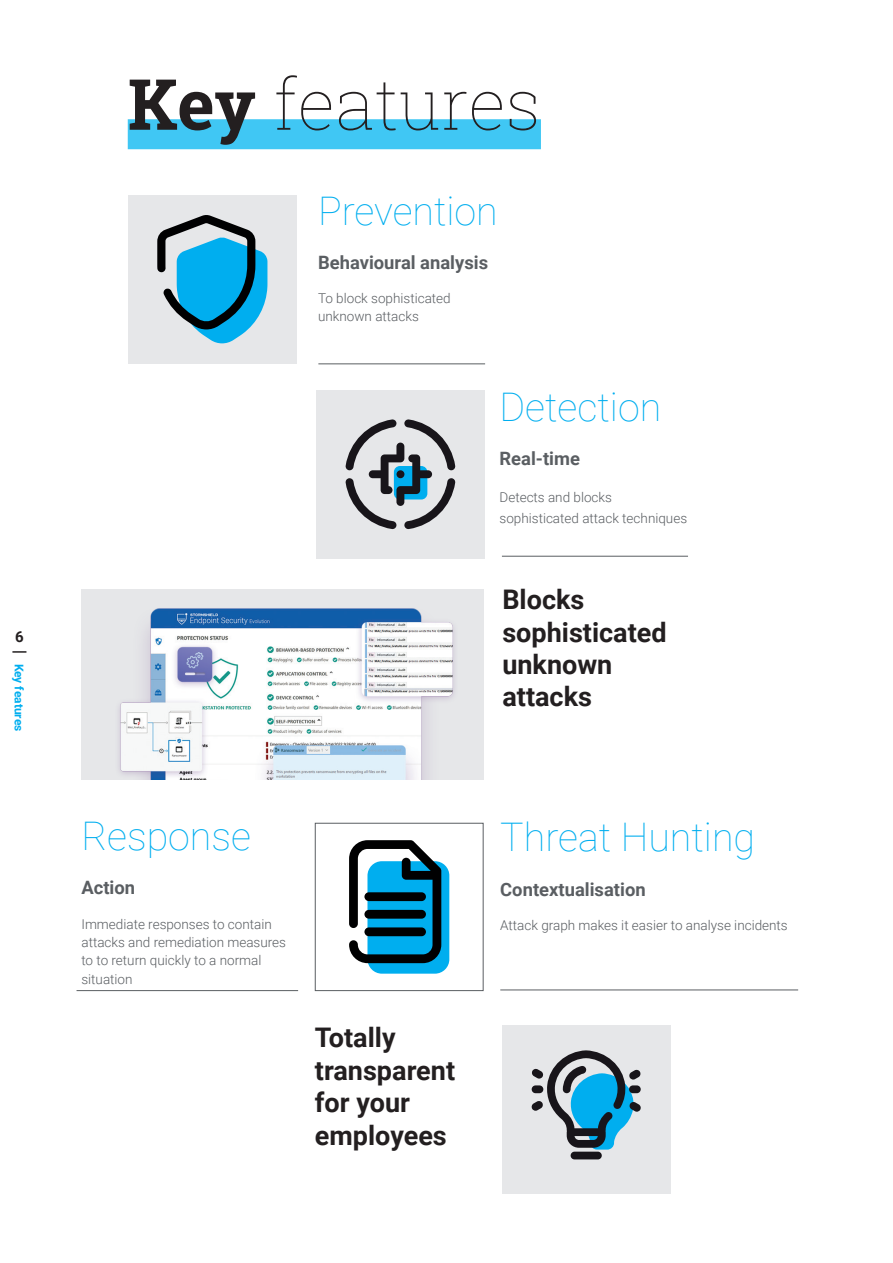
<style>
.page{position:relative;width:893px;height:1263px;background:#fff}
.page>*{position:absolute;margin:0;border:0;box-sizing:border-box;transform-origin:0 0}
.t1{font:100 70.5px "Roboto Slab";color:#231f20}
.t2{font:100 39.45px "Roboto";color:#00aeef}
.t3{font:700 27px/32.4px "Roboto";color:#231f20}
.t4{font:700 18.45px "Roboto";color:#5a5e62}
.t5{font:700 15px "Roboto";color:#231f20}
.t6{font:300 13.5px/18.5px "Roboto";color:#5a5e62}
.t7{font:700 12px "Roboto";color:#00aeef}
.s1{font-weight:700}
</style>
<div class="page">
<svg style="left:12px;top:651px;width:14px;height:2px"></svg>
<hr style="left:502px;top:556px;width:186px;height:1px;background:#5a5e62">
<hr style="left:500px;top:989px;width:298px;height:1px;background:#5a5e62">
<hr style="left:318px;top:363px;width:167px;height:1px;background:#5a5e62">
<div style="left:316px;top:390px;width:169px;height:168px;background:#e6e7e9"></div>
<svg style="left:345px;top:419px;width:110px;height:110px"></svg>
<div style="left:396px;top:470px;width:8px;height:8px;background:#18151a;border-radius:50%"></div>
<div style="left:81px;top:589px;width:402px;height:190px;background:#e6e7e9"></div>
<img style="left:119px;top:608px;width:336px;height:171px">
<div style="left:128px;top:195px;width:168px;height:168px;background:#e6e7e9"></div>
<svg style="left:157px;top:215px;width:110px;height:128px"></svg>
<div style="left:367px;top:861px;width:82px;height:113px;background:#00aeef;border-radius:14px"></div>
<svg style="left:349px;top:840px;width:92px;height:123px"></svg>
<div style="left:364px;top:892px;width:62px;height:9px;background:#000001;border-radius:4px"></div>
<div style="left:364px;top:910px;width:62px;height:9px;background:#000001;border-radius:4px"></div>
<div style="left:364px;top:927px;width:62px;height:9px;background:#000001;border-radius:4px"></div>
<div style="left:315px;top:823px;width:168px;height:168px;border:1px solid #5a5e62"></div>
<div style="left:502px;top:1025px;width:168px;height:168px;background:#e6e7e9"></div>
<div style="left:571px;top:1152px;width:31px;height:7px;background:#18151a;border-radius:4px"></div>
<svg style="left:531px;top:1050px;width:110px;height:99px"></svg>
<hr style="left:77px;top:990px;width:221px;height:1px;background:#5a5e62">
<div style="left:128px;top:119px;width:413px;height:30px;background:#40c7f4"></div>
<p class="t5" style="left:15px;top:626px;width:10px">6</p>
<p class="t7" style="left:28px;top:663px;width:69px;rotate:90deg">Key features</p>
<h1 class="t1" style="left:128px;top:56px;width:415px"><span class="s1">Key</span> features</h1>
<h2 class="t2" style="left:318px;top:183px;width:181px">Prevention</h2>
<h3 class="t4" style="left:318px;top:249px;width:172px">Behavioural analysis</h3>
<p class="t6" style="left:318px;top:289px;width:134px">To block sophisticated unknown attacks</p>
<h2 class="t2" style="left:500px;top:379px;width:163px">Detection</h2>
<h3 class="t4" style="left:500px;top:445px;width:82px">Real-time</h3>
<p class="t6" style="left:500px;top:486px;width:189px;line-height:21px">Detects and blocks sophisticated attack techniques</p>
<h3 class="t3" style="left:502px;top:582px;width:166px">Blocks sophisticated unknown attacks</h3>
<h2 class="t2" style="left:81px;top:809px;width:171px">Response</h2>
<h3 class="t4" style="left:81px;top:875px;width:55px">Action</h3>
<p class="t6" style="left:81px;top:914px;width:206px">Immediate responses to contain attacks and remediation measures to to return quickly to a normal situation</p>
<h3 class="t3" style="left:315px;top:1021px;width:142px">Totally transparent for your employees</h3>
<h2 class="t2" style="left:500px;top:810px;width:256px">Threat Hunting</h2>
<h3 class="t4" style="left:500px;top:876px;width:147px">Contextualisation</h3>
<p class="t6" style="left:500px;top:915px;width:289px">Attack graph makes it easier to analyse incidents</p>
</div>
